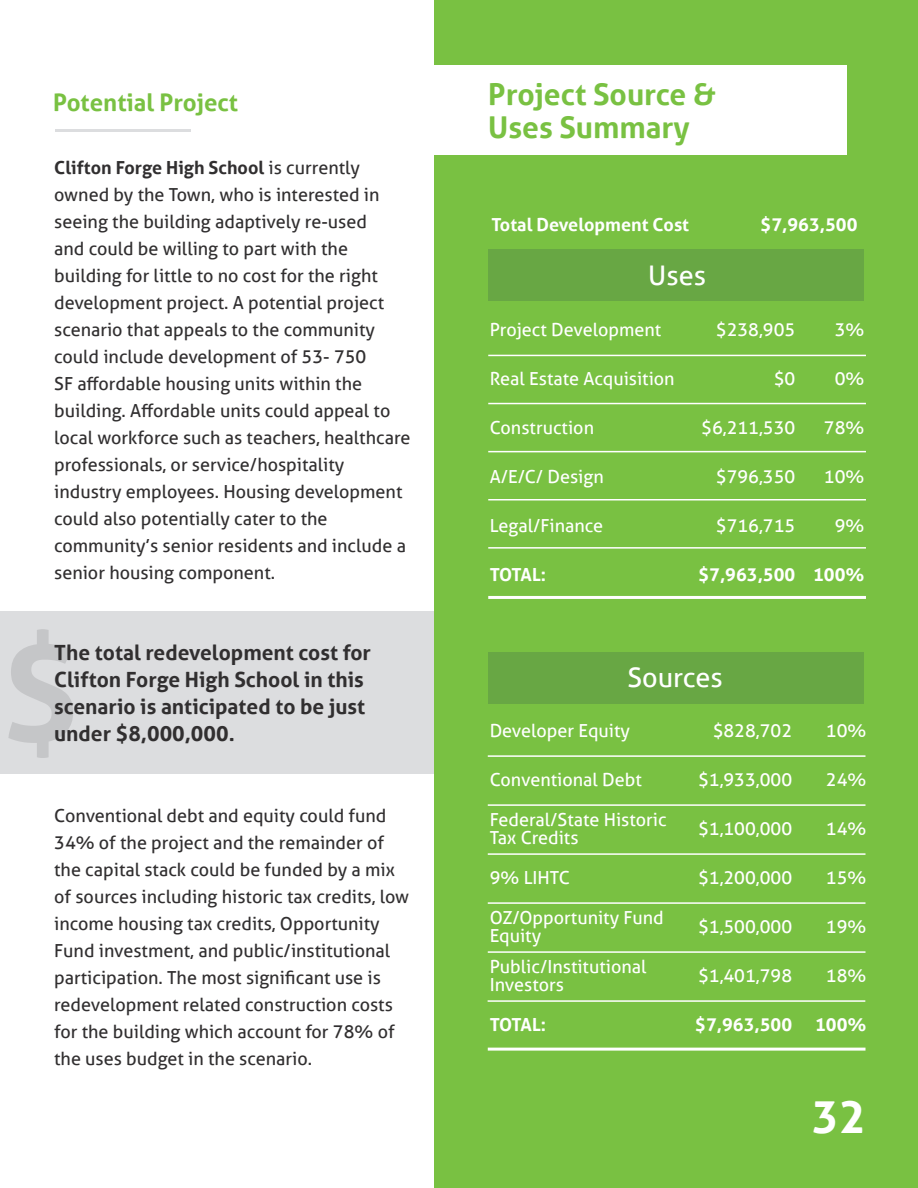
<style>
.page{position:relative;width:918px;height:1188px;background:#fff}
.page>*{position:absolute;margin:0;border:0;box-sizing:border-box;transform-origin:0 0}
.t1{font:700 135px "Aller";color:#312f30}
.t2{font:700 45px "Aller";color:#fff}
.t3{font:700 30px "Aller";color:#79c142}
.t4{font:27px "Aller";color:#fff}
.t5{font:700 24px "Aller";color:#79c142}
.t6{font:700 21px/27px "Aller";color:#312f30}
.t7{font:18px/27px "Aller";color:#312f30}
.t8{font:18px/18px "Aller";color:#fff}
.t9{font:700 18px "Aller";color:#fff}
.s1{font-weight:700}
</style>
<div class="page">
<div style="left:0;top:611px;width:435px;height:163px;background:#dcdddf"></div>
<div style="left:434px;top:0;width:484px;height:1188px;background:#79c142"></div>
<div style="left:404px;top:65px;width:442px;height:90px;background:#fff"></div>
<hr style="left:55px;top:129px;width:135px;height:2px;background:#dcdddf">
<div style="left:488px;top:249px;width:376px;height:52px;background:#68a744"></div>
<div style="left:488px;top:652px;width:376px;height:51px;background:#68a744"></div>
<hr style="left:488px;top:355px;width:378px;height:1px;background:#fff">
<hr style="left:488px;top:403px;width:378px;height:1px;background:#fff">
<hr style="left:488px;top:451px;width:378px;height:1px;background:#fff">
<hr style="left:488px;top:499px;width:378px;height:1px;background:#fff">
<hr style="left:488px;top:547px;width:378px;height:2px;background:#fff">
<hr style="left:488px;top:596px;width:378px;height:3px;background:#fff">
<hr style="left:488px;top:755px;width:378px;height:2px;background:#fff">
<hr style="left:488px;top:804px;width:378px;height:2px;background:#fff">
<hr style="left:488px;top:853px;width:378px;height:2px;background:#fff">
<hr style="left:488px;top:902px;width:378px;height:2px;background:#fff">
<hr style="left:488px;top:951px;width:378px;height:2px;background:#fff">
<hr style="left:488px;top:1048px;width:378px;height:3px;background:#fff">
<hr style="left:488px;top:1000px;width:377px;height:2px;background:#fff">
<p class="t5" style="left:53px;top:88px;width:187px">Potential Project</p>
<p class="t7" style="left:54px;top:154px;width:358px"><span class="s1">Clifton Forge High School</span> is currently owned by the Town, who is interested in seeing the building adaptively re-used<br>and could be willing to part with the building for little to no cost for the right development project. A potential project scenario that appeals to the community could include development of 53- 750<br>SF affordable housing units within the building. Affordable units could appeal to local workforce such as teachers, healthcare professionals, or service/hospitality industry employees. Housing development could also potentially cater to the community’s senior residents and include a senior housing component.</p>
<h1 class="t1" style="left:2px;top:610px;width:83px">$</h1>
<p class="t6" style="left:54px;top:639px;width:318px">The total redevelopment cost for<br>Clifton Forge High School in this scenario is anticipated to be just under $8,000,000.</p>
<p class="t7" style="left:54px;top:802px;width:357px">Conventional debt and equity could fund 34% of the project and the remainder of the capital stack could be funded by a mix of sources including historic tax credits, low income housing tax credits, Opportunity Fund investment, and public/institutional participation. The most significant use is redevelopment related construction costs for the building which account for 78% of the uses budget in the scenario.</p>
<p class="t3" style="left:488px;top:76px;width:229px">Project Source &amp;</p>
<p class="t3" style="left:488px;top:109px;width:203px">Uses Summary</p>
<p class="t9" style="left:492px;top:213px;width:199px">Total Development Cost</p>
<p class="t9" style="left:761px;top:213px;width:98px">$7,963,500</p>
<p class="t4" style="left:648px;top:259px;width:59px">Uses</p>
<p class="t8" style="left:490px;top:320px;width:173px">Project Development</p>
<p class="t8" style="left:716px;top:320px;width:81px">$238,905</p>
<p class="t8" style="left:835px;top:320px;width:31px">3%</p>
<p class="t8" style="left:490px;top:369px;width:186px">Real Estate Acquisition</p>
<p class="t8" style="left:774px;top:369px;width:23px">$0</p>
<p class="t8" style="left:835px;top:369px;width:31px">0%</p>
<p class="t8" style="left:490px;top:419px;width:106px">Construction</p>
<p class="t8" style="left:701px;top:419px;width:96px">$6,211,530</p>
<p class="t8" style="left:824px;top:419px;width:42px">78%</p>
<p class="t8" style="left:490px;top:468px;width:116px">A/E/C/ Design</p>
<p class="t8" style="left:716px;top:468px;width:81px">$796,350</p>
<p class="t8" style="left:824px;top:468px;width:42px">10%</p>
<p class="t8" style="left:490px;top:517px;width:115px">Legal/Finance</p>
<p class="t8" style="left:716px;top:517px;width:81px">$716,715</p>
<p class="t8" style="left:835px;top:517px;width:31px">9%</p>
<p class="t9" style="left:490px;top:564px;width:58px">TOTAL:</p>
<p class="t9" style="left:698px;top:564px;width:98px">$7,963,500</p>
<p class="t9" style="left:813px;top:564px;width:53px">100%</p>
<p class="t4" style="left:627px;top:661px;width:97px">Sources</p>
<p class="t8" style="left:490px;top:721px;width:142px">Developer Equity</p>
<p class="t8" style="left:713px;top:721px;width:81px">$828,702</p>
<p class="t8" style="left:826px;top:721px;width:42px">10%</p>
<p class="t8" style="left:490px;top:770px;width:154px">Conventional Debt</p>
<p class="t8" style="left:698px;top:770px;width:96px">$1,933,000</p>
<p class="t8" style="left:826px;top:770px;width:42px">24%</p>
<p class="t8" style="left:490px;top:810px;width:178px">Federal/State Historic<br>Tax Credits</p>
<p class="t8" style="left:698px;top:819px;width:96px">$1,100,000</p>
<p class="t8" style="left:826px;top:819px;width:42px">14%</p>
<p class="t8" style="left:490px;top:868px;width:82px">9% LIHTC</p>
<p class="t8" style="left:698px;top:868px;width:96px">$1,200,000</p>
<p class="t8" style="left:826px;top:868px;width:42px">15%</p>
<p class="t8" style="left:490px;top:908px;width:176px">OZ/Opportunity Fund<br>Equity</p>
<p class="t8" style="left:698px;top:917px;width:96px">$1,500,000</p>
<p class="t8" style="left:826px;top:917px;width:42px">19%</p>
<p class="t8" style="left:490px;top:958px;width:158px">Public/Institutional<br>Investors</p>
<p class="t8" style="left:698px;top:967px;width:96px">$1,401,798</p>
<p class="t8" style="left:826px;top:967px;width:42px">18%</p>
<p class="t9" style="left:490px;top:1014px;width:58px">TOTAL:</p>
<p class="t9" style="left:695px;top:1014px;width:98px">$7,963,500</p>
<p class="t9" style="left:815px;top:1014px;width:53px">100%</p>
<p class="t2" style="left:812px;top:1089px;width:55px">32</p>
</div>
